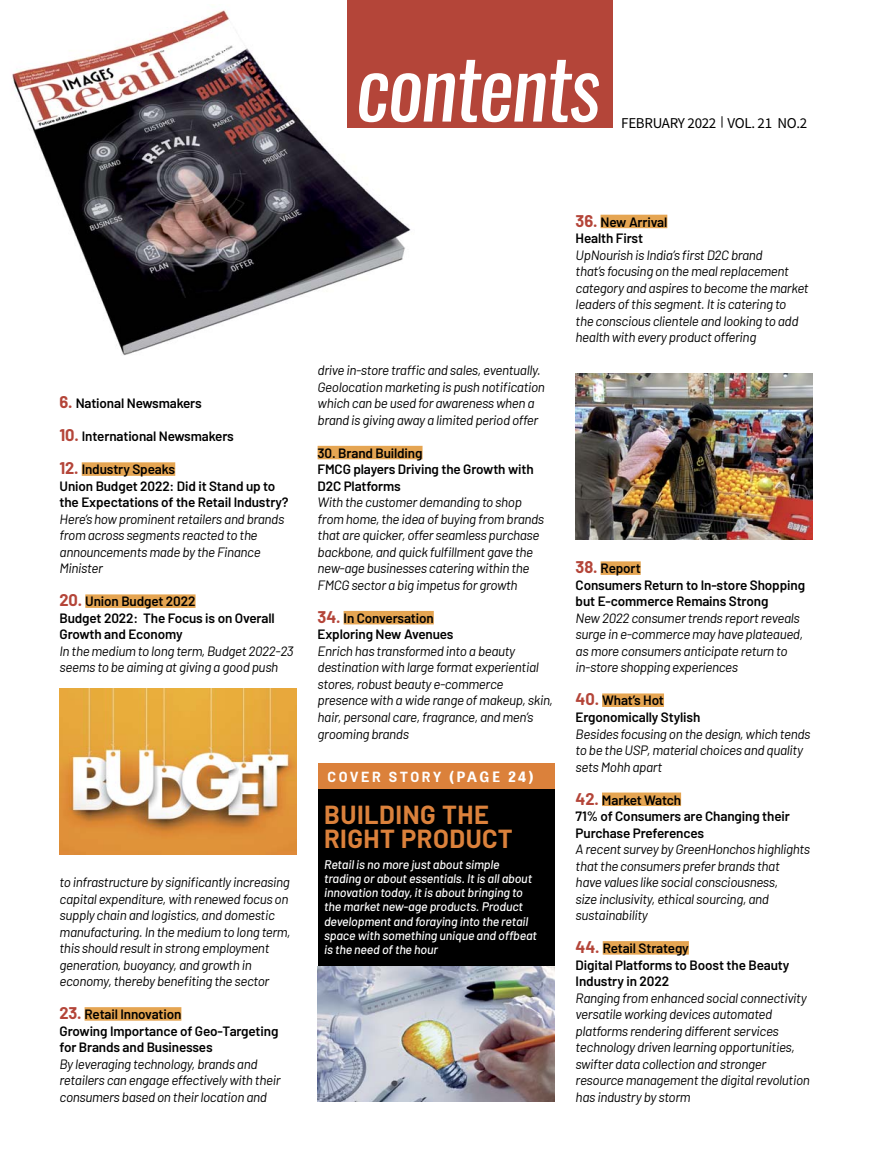
<style>
.page{position:relative;width:872px;height:1170px;background:#fff}
.page>*{position:absolute;margin:0;border:0;box-sizing:border-box;transform-origin:0 0}
.t1{font:italic 82.5px "Oswald";letter-spacing:-.02em;color:#fff}
.t2{font:700 25.5px/24px "Barlow";letter-spacing:.02em;color:#db813b}
.t3{font:15px "Source Sans Pro";letter-spacing:-.02em;color:#000}
.t4{font:700 14.25px "Barlow";letter-spacing:.175em;color:#fff}
.t5{font:italic 13.5px/16.5px "Barlow";letter-spacing:-.025em;color:#000}
.t6{font:600 13.5px/16.5px "Barlow";letter-spacing:-.01em;color:#000}
.t7{font:italic 500 12.45px/14.2px "Barlow";letter-spacing:-.01em;color:#fff}
.s1{font-weight:700;font-size:16.5px;color:#b44539}
.s2{font-family:"Tablet Gothic W02"}
</style>
<div class="page">
<img style="left:12px;top:10px;width:399px;height:346px">
<div style="left:347px;top:0;width:265px;height:128px;background:#b44539"></div>
<svg style="left:721px;top:116px;width:1px;height:12px"></svg>
<div style="left:82px;top:462px;width:93px;height:14px;background:#e5a552"></div>
<div style="left:85px;top:594px;width:110px;height:14px;background:#e5a552"></div>
<div style="left:85px;top:1007px;width:96px;height:13px;background:#e5a552"></div>
<div style="left:600px;top:215px;width:67px;height:13px;background:#e5a552"></div>
<div style="left:600px;top:561px;width:40px;height:14px;background:#e5a552"></div>
<div style="left:602px;top:693px;width:62px;height:14px;background:#e5a552"></div>
<div style="left:602px;top:792px;width:79px;height:14px;background:#e5a552"></div>
<div style="left:602px;top:941px;width:87px;height:13px;background:#e5a552"></div>
<div style="left:317px;top:763px;width:237px;height:26px;background:#db813b"></div>
<div style="left:317px;top:789px;width:237px;height:177px;background:#000"></div>
<img style="left:575px;top:374px;width:237px;height:165px">
<img style="left:317px;top:966px;width:237px;height:135px">
<div style="left:317px;top:446px;width:105px;height:13px;background:#e5a552"></div>
<div style="left:343px;top:611px;width:91px;height:13px;background:#e5a552"></div>
<img style="left:60px;top:689px;width:236px;height:165px">
<h1 class="t1" style="left:356px;top:32px;width:246px">contents</h1>
<p class="t3" style="left:621px;top:117px;width:187px">FEBRUARY 2022 VOL. 21 NO.2</p>
<p class="t6" style="left:60px;top:394px;width:144px"><span class="s1">6.</span> National Newsmakers</p>
<p class="t6" style="left:60px;top:427px;width:176px"><span class="s1">10.</span> International Newsmakers</p>
<p class="t6" style="left:60px;top:460px;width:231px"><span class="s1">12.</span> Industry Speaks<br>Union Budget 2022: Did it Stand up to the Expectations of the Retail Industry?</p>
<p class="t5" style="left:60px;top:510px;width:226px">Here’s how prominent retailers and brands from across segments reacted to the announcements made by the Finance<br>Minister</p>
<p class="t6" style="left:60px;top:592px;width:217px"><span class="s1">20.</span> Union Budget 2022<br>Budget 2022: The Focus is on Overall<br>Growth and Economy</p>
<p class="t5" style="left:60px;top:642px;width:236px">In the medium to long term, Budget 2022-23 seems to be aiming at giving a good push</p>
<p class="t5" style="left:60px;top:873px;width:233px">to infrastructure by significantly increasing capital expenditure, with renewed focus on supply chain and logistics, and domestic manufacturing. In the medium to long term, this should result in strong employment generation, buoyancy, and growth in economy, thereby benefiting the sector</p>
<p class="t6" style="left:60px;top:1005px;width:220px"><span class="s1">23.</span> Retail Innovation<br>Growing Importance of Geo-Targeting for Brands and Businesses</p>
<p class="t5" style="left:60px;top:1054px;width:222px">By leveraging technology, brands and retailers can engage effectively with their consumers based on their location and</p>
<p class="t5" style="left:317px;top:361px;width:229px">drive in-store traffic and sales, eventually.<br>Geolocation marketing is push notification which can be used for awareness when a brand is giving away a limited period offer</p>
<p class="t6" style="left:317px;top:444px;width:218px">30. Brand Building<br>FMCG players Driving the Growth with<br>D2C Platforms</p>
<p class="t5" style="left:317px;top:493px;width:228px">With the customer demanding to shop from home, the idea of buying from brands that are quicker, offer seamless purchase backbone, and quick fulfillment gave the new-age businesses catering within the FMCG sector a big impetus for growth</p>
<p class="t6" style="left:317px;top:609px;width:137px"><span class="s1">34.</span> In Conversation<br>Exploring New Avenues</p>
<p class="t5" style="left:317px;top:642px;width:237px">Enrich has transformed into a beauty destination with large format experiential stores, robust beauty e-commerce presence with a wide range of makeup, skin, hair, personal care, fragrance, and men’s grooming brands</p>
<p class="t4" style="left:327px;top:767px;width:207px">COVER STORY <span class="s2">(PAGE 24)</span></p>
<h2 class="t2" style="left:324px;top:801px;width:190px">BUILDING THE<br>RIGHT PRODUCT</h2>
<p class="t7" style="left:324px;top:856px;width:214px">Retail is no more just about simple trading or about essentials. It is all about innovation today, it is about bringing to the market new-age products. Product development and foraying into the retail space with something unique and offbeat is the need of the hour</p>
<p class="t6" style="left:575px;top:213px;width:93px"><span class="s1">36.</span> New Arrival<br>Health First</p>
<p class="t5" style="left:575px;top:246px;width:234px">UpNourish is India’s first D2C brand<br>that’s focusing on the meal replacement category and aspires to become the market leaders of this segment. It is catering to<br>the conscious clientele and looking to add health with every product offering</p>
<p class="t6" style="left:575px;top:559px;width:231px"><span class="s1">38.</span> Report<br>Consumers Return to In-store Shopping but E-commerce Remains Strong</p>
<p class="t5" style="left:575px;top:609px;width:229px">New 2022 consumer trends report reveals surge in e-commerce may have plateaued, as more consumers anticipate return to in-store shopping experiences</p>
<p class="t6" style="left:575px;top:691px;width:126px"><span class="s1">40.</span> What’s Hot<br>Ergonomically Stylish</p>
<p class="t5" style="left:575px;top:724px;width:236px">Besides focusing on the design, which tends to be the USP, material choices and quality sets Mohh apart</p>
<p class="t6" style="left:575px;top:790px;width:216px"><span class="s1">42.</span> Market Watch<br>71% of Consumers are Changing their<br>Purchase Preferences</p>
<p class="t5" style="left:575px;top:840px;width:236px">A recent survey by GreenHonchos highlights that the consumers prefer brands that<br>have values like social consciousness,<br>size inclusivity, ethical sourcing, and sustainability</p>
<p class="t6" style="left:575px;top:939px;width:215px"><span class="s1">44.</span> Retail Strategy<br>Digital Platforms to Boost the Beauty<br>Industry in 2022</p>
<p class="t5" style="left:575px;top:988px;width:236px">Ranging from enhanced social connectivity versatile working devices automated platforms rendering different services technology driven learning opportunities, swifter data collection and stronger resource management the digital revolution has industry by storm</p>
</div>
